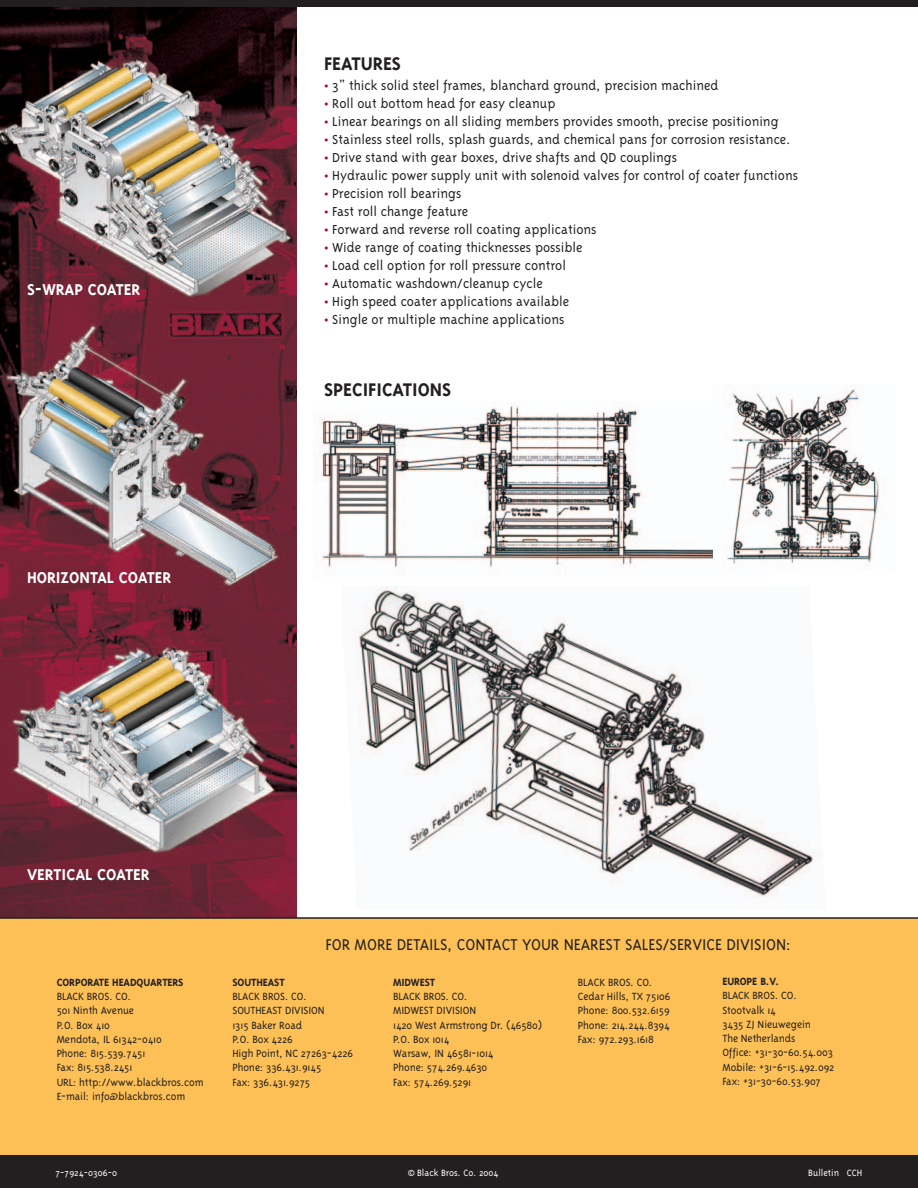
<style>
.page{position:relative;width:918px;height:1188px;background:#fff}
.page>*{position:absolute;margin:0;border:0;box-sizing:border-box;transform-origin:0 0}
.t1{font:700 21px "Triplex";color:#231f20}
.t2{font:300 18px "Triplex";letter-spacing:-.005em;color:#231f20}
.t3{font:700 18px "Triplex";color:#fff}
.t4{font:300 15px "Triplex";color:#231f20}
.t5{font:300 12px/14.2px "Triplex";letter-spacing:-.01em;color:#231f20}
.t6{font:700 12px "Triplex";letter-spacing:-.01em;color:#231f20}
.t7{font:300 10.5px "Triplex";color:#fff}
.s1{color:#ab0333}
</style>
<div class="page">
<img style="left:0;top:7px;width:297px;height:910px">
<div style="left:0;top:918px;width:918px;height:243px;background:#fdc056"></div>
<div style="left:0;top:1155px;width:918px;height:33px;background:#231f20"></div>
<hr style="left:0;top:917px;width:918px;height:2px;background:#231f20">
<img style="left:316px;top:401px;width:397px;height:168px">
<img style="left:356px;top:588px;width:459px;height:309px">
<img style="left:726px;top:389px;width:153px;height:175px">
<div style="left:0;top:0;width:918px;height:7px;background:#231f20"></div>
<p class="t3" style="left:27px;top:278px;width:115px">S-WRAP COATER</p>
<p class="t3" style="left:27px;top:567px;width:146px">HORIZONTAL COATER</p>
<h1 class="t1" style="left:324px;top:50px;width:79px">FEATURES</h1>
<p class="t4" style="left:324px;top:76px;width:396px"><span class="s1">•</span> 3” thick solid steel frames, blanchard ground, precision machined</p>
<p class="t4" style="left:324px;top:94px;width:233px"><span class="s1">•</span> Roll out bottom head for easy cleanup|</p>
<p class="t4" style="left:324px;top:112px;width:456px"><span class="s1">•</span> Linear bearings on all sliding members provides smooth, precise positioning</p>
<p class="t4" style="left:324px;top:130px;width:468px"><span class="s1">•</span> Stainless steel rolls, splash guards, and chemical pans for corrosion resistance.</p>
<p class="t4" style="left:324px;top:148px;width:355px"><span class="s1">•</span> Drive stand with gear boxes, drive shafts and QD couplings</p>
<p class="t4" style="left:324px;top:166px;width:476px"><span class="s1">•</span> Hydraulic power supply unit with solenoid valves for control of coater functions</p>
<p class="t4" style="left:324px;top:184px;width:139px"><span class="s1">•</span> Precision roll bearings</p>
<p class="t4" style="left:324px;top:202px;width:146px"><span class="s1">•</span> Fast roll change feature</p>
<p class="t4" style="left:324px;top:220px;width:274px"><span class="s1">•</span> Forward and reverse roll coating applications</p>
<p class="t4" style="left:324px;top:238px;width:260px"><span class="s1">•</span> Wide range of coating thicknesses possible</p>
<p class="t4" style="left:324px;top:256px;width:244px"><span class="s1">•</span> Load cell option for roll pressure control</p>
<p class="t4" style="left:324px;top:274px;width:220px"><span class="s1">•</span> Automatic washdown/cleanup cycle</p>
<p class="t4" style="left:324px;top:292px;width:247px"><span class="s1">•</span> High speed coater applications available</p>
<p class="t4" style="left:324px;top:310px;width:242px"><span class="s1">•</span> Single or multiple machine applications</p>
<h1 class="t1" style="left:324px;top:377px;width:129px">SPECIFICATIONS</h1>
<p class="t3" style="left:27px;top:863px;width:124px">VERTICAL COATER</p>
<p class="t6" style="left:57px;top:975px;width:128px">CORPORATE HEADQUARTERS</p>
<p class="t5" style="left:57px;top:989px;width:148px">BLACK BROS. CO.<br>501 Ninth Avenue<br>P.O. Box 410<br>Mendota, IL 61342-0410<br>Phone: 815.539.7451<br>Fax: 815.538.2451<br>URL: http://www.blackbros.com<br>E-mail: info@blackbros.com</p>
<p class="t2" style="left:326px;top:933px;width:467px">FOR MORE DETAILS, CONTACT YOUR NEAREST SALES/SERVICE DIVISION:</p>
<p class="t6" style="left:722px;top:974px;width:58px">EUROPE B.V.</p>
<p class="t5" style="left:722px;top:988px;width:114px">BLACK BROS. CO.<br>Stootvalk 14<br>3435 ZJ Nieuwegein<br>The Netherlands<br>Office: +31-30-60.54.003<br>Mobile: +31-6-15.492.092<br>Fax: +31-30-60.53.907</p>
<p class="t6" style="left:232px;top:975px;width:54px">SOUTHEAST</p>
<p class="t5" style="left:232px;top:989px;width:122px">BLACK BROS. CO.<br>SOUTHEAST DIVISION<br>1315 Baker Road<br>P.O. Box 4226<br>High Point, NC 27263-4226<br>Phone: 336.431.9145<br>Fax: 336.431.9275</p>
<p class="t6" style="left:393px;top:975px;width:44px">MIDWEST</p>
<p class="t5" style="left:393px;top:989px;width:150px">BLACK BROS. CO.<br>MIDWEST DIVISION<br>1420 West Armstrong Dr. (46580)<br>P.O. Box 1014<br>Warsaw, IN 46581-1014<br>Phone: 574.269.4630<br>Fax: 574.269.5291</p>
<p class="t5" style="left:578px;top:975px;width:94px">BLACK BROS. CO.<br>Cedar Hills, TX 75106<br>Phone: 800.532.6159<br>Phone: 214.244.8394<br>Fax: 972.293.1618</p>
<p class="t7" style="left:56px;top:1166px;width:63px">7-7924-0306-0</p>
<p class="t7" style="left:408px;top:1166px;width:92px">© Black Bros. Co. 2004</p>
<p class="t7" style="left:808px;top:1166px;width:56px">Bulletin CCH</p>
</div>
